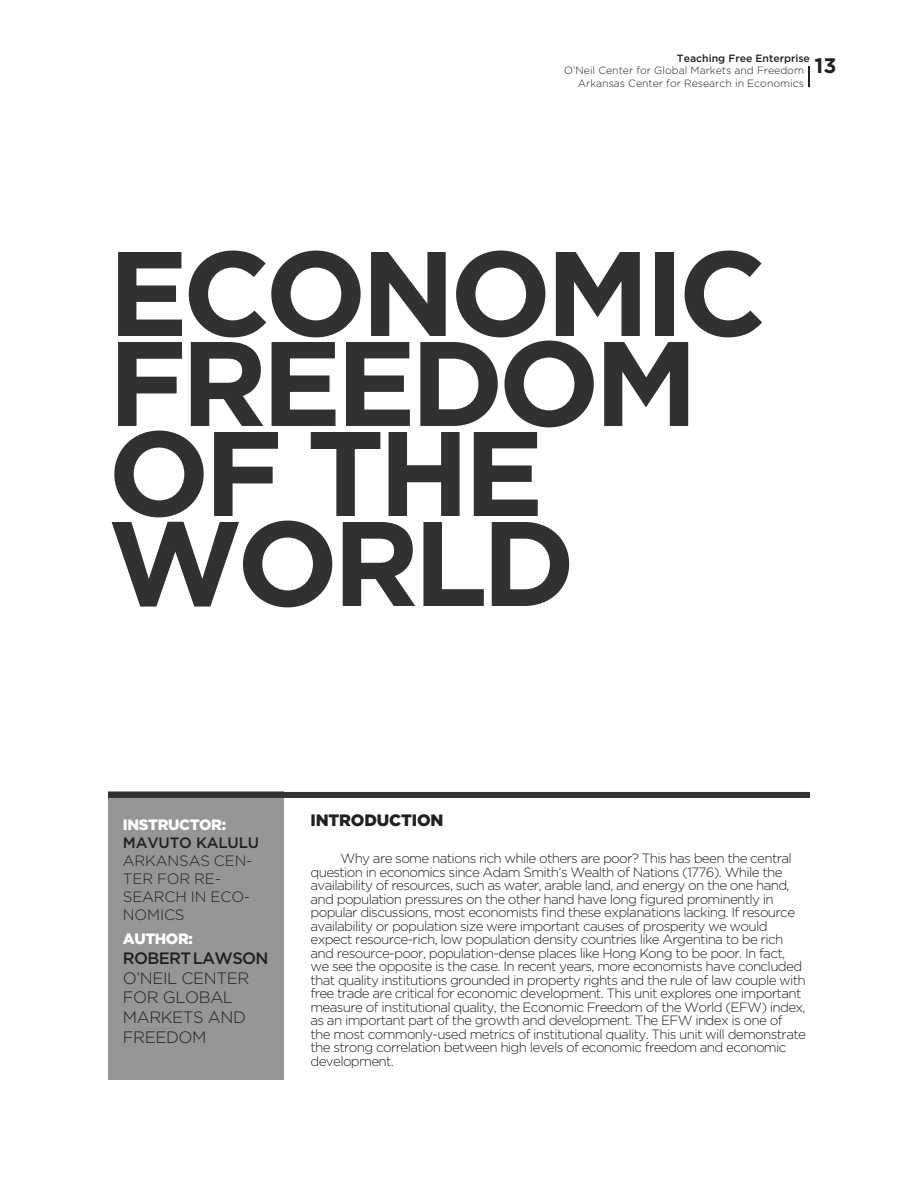
<style>
.page{position:relative;width:918px;height:1188px;background:#fff}
.page>*{position:absolute;margin:0;border:0;box-sizing:border-box;transform-origin:0 0}
.t1{font:700 120px/90px "Gotham";letter-spacing:-.05em;color:#303232}
.t2{font:700 21px "Gotham";color:#231f20}
.t3{font:300 16.5px/19.8px "Gotham";letter-spacing:-.025em;color:#231f20}
.t4{font:900 16.5px "Gotham";letter-spacing:-.01em;color:#231f20}
.t5{font:500 16.5px "Gotham";letter-spacing:-.04em;color:#231f20}
.t6{font:300 15px/18px "Gotham";letter-spacing:-.01em;color:#231f20}
.t7{font:900 15px "Gotham";letter-spacing:-.025em;color:#fff}
.t8{font:500 15px "Gotham";letter-spacing:-.01em;color:#231f20}
.t9{font:300 13.5px/13.5px "Gotham";letter-spacing:-.05em;color:#231f20}
.t10{font:300 10.5px/12.6px "Gotham";color:#231f20;text-align:right}
.t11{font:500 10.5px "Gotham";color:#231f20}
</style>
<div class="page">
<hr style="left:808px;top:67px;width:2px;height:20px;background:#231f20">
<div style="left:108px;top:792px;width:176px;height:288px;background:#969697"></div>
<div style="left:108px;top:792px;width:702px;height:6px;background:#303232"></div>
<p class="t11" style="left:677px;top:52px;width:135px">Teaching Free Enterprise</p>
<p class="t10" style="left:564px;top:64px;width:241px">O’Neil Center for Global Markets and Freedom<br>Arkansas Center for Research in Economics</p>
<h2 class="t2" style="left:815px;top:54px;width:23px">13</h2>
<h1 class="t1" style="left:108px;top:245px;width:660px">ECONOMIC<br>FREEDOM<br>OF THE<br>WORLD</h1>
<p class="t7" style="left:123px;top:816px;width:105px">INSTRUCTOR:</p>
<p class="t8" style="left:123px;top:834px;width:138px">MAVUTO KALULU</p>
<p class="t6" style="left:123px;top:851px;width:131px">ARKANSAS CEN-<br>TER FOR RE-<br>SEARCH IN ECO-<br>NOMICS</p>
<p class="t7" style="left:123px;top:930px;width:72px">AUTHOR:</p>
<p class="t5" style="left:123px;top:949px;width:147px">ROBERT LAWSON</p>
<p class="t3" style="left:123px;top:968px;width:128px">O’NEIL CENTER<br>FOR GLOBAL<br>MARKETS AND<br>FREEDOM</p>
<p class="t4" style="left:311px;top:810px;width:134px">INTRODUCTION</p>
<p class="t9" style="left:311px;top:851px;width:497px;text-indent:30px">Why are some nations rich while others are poor? This has been the central question in economics since Adam Smith’s Wealth of Nations (1776). While the availability of resources, such as water, arable land, and energy on the one hand, and population pressures on the other hand have long figured prominently in popular discussions, most economists find these explanations lacking. If resource availability or population size were important causes of prosperity we would expect resource-rich, low population density countries like Argentina to be rich and resource-poor, population-dense places like Hong Kong to be poor. In fact, we see the opposite is the case. In recent years, more economists have concluded that quality institutions grounded in property rights and the rule of law couple with free trade are critical for economic development. This unit explores one important measure of institutional quality, the Economic Freedom of the World (EFW) index, as an important part of the growth and development. The EFW index is one of the most commonly-used metrics of institutional quality. This unit will demonstrate the strong correlation between high levels of economic freedom and economic development.</p>
</div>
